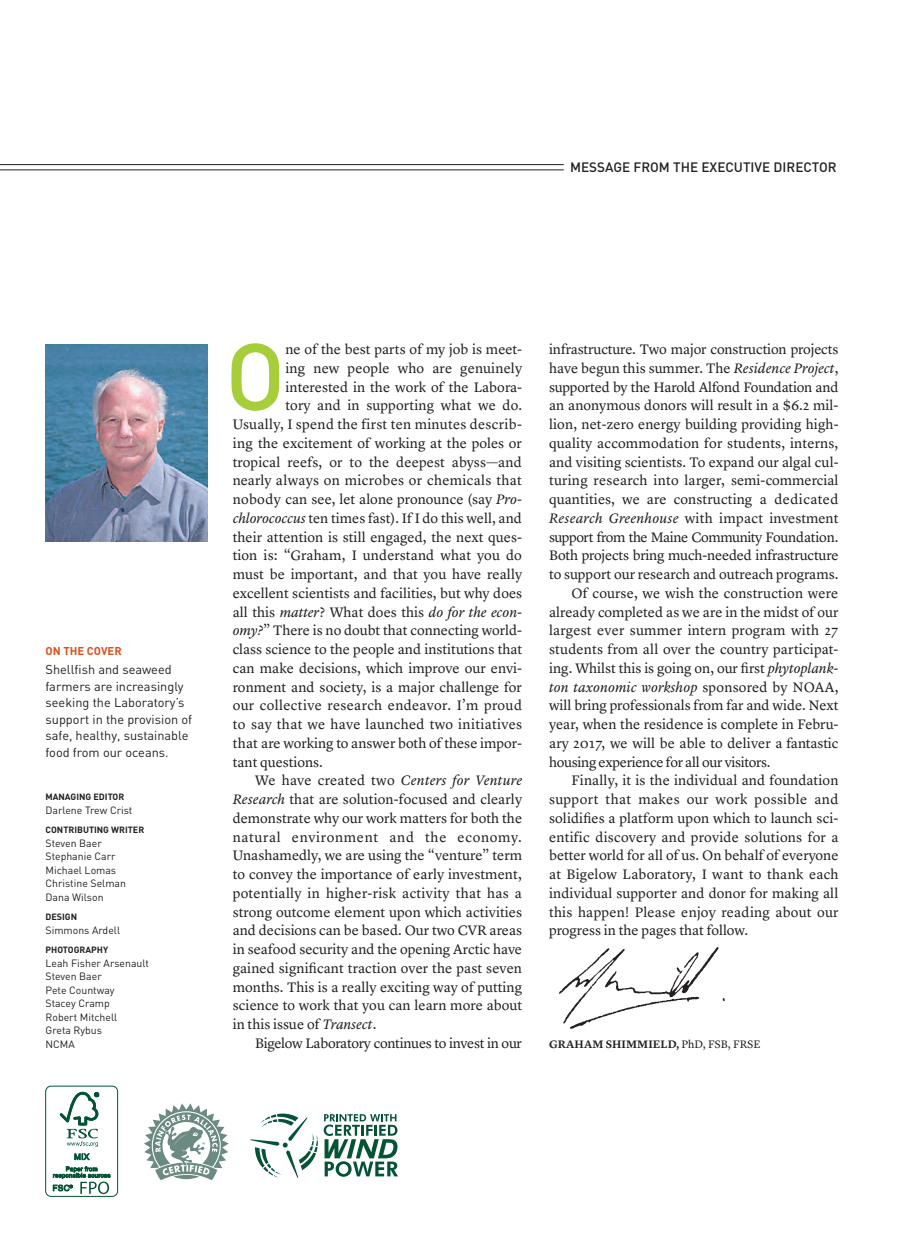
<style>
.page{position:relative;width:918px;height:1242px;background:#fff}
.page>*{position:absolute;margin:0;border:0;box-sizing:border-box;transform-origin:0 0}
.t1{font:93.3px "Din Medium A";color:#a6ce39}
.t2{font:14.25px "Lyon Text";letter-spacing:.005em;color:#231f20}
.t3{font:14.25px "Lyon Text";letter-spacing:.025em;color:#231f20}
.t4{font:14.25px "Lyon Text";letter-spacing:-.02em;color:#231f20}
.t5{font:italic 14.25px "Lyon Text";letter-spacing:.005em;color:#231f20}
.t6{font:14.25px "Lyon Text";letter-spacing:-.015em;color:#231f20}
.t7{font:14.25px "Lyon Text";letter-spacing:-.03em;color:#231f20}
.t8{font:14.25px "Lyon Text";letter-spacing:.05em;color:#231f20}
.t9{font:13.5px "Din Medium A";color:#231f20}
.t10{font:12.75px/16.5px "Din Regular A";color:#231f20}
.t11{font:600 11.25px "Lyon Text";letter-spacing:.015em;color:#231f20}
.t12{font:11.25px "Din Bold A";color:#da511d}
.t13{font:10.5px/13.5px "Din Regular A";color:#231f20}
.t14{font:9px "Din Bold A";color:#231f20}
.s1{font-style:italic}
.s2{font-style:normal}
.s3{font-weight:400}
</style>
<div class="page">
<img style="left:559px;top:947px;width:166px;height:82px">
<hr style="left:0;top:164px;width:564px;height:1px;background:#231f20">
<hr style="left:0;top:170px;width:564px;height:1px;background:#231f20">
<div style="left:45px;top:1086px;width:73px;height:111px;border:1px solid #045334;border-radius:5px"></div>
<svg style="left:60px;top:1092px;width:39px;height:55px"></svg>
<svg style="left:74px;top:1153px;width:16px;height:7px"></svg>
<svg style="left:53px;top:1166px;width:57px;height:28px"></svg>
<svg style="left:144px;top:1103px;width:85px;height:78px"></svg>
<svg style="left:250px;top:1114px;width:68px;height:64px"></svg>
<svg style="left:324px;top:1114px;width:74px;height:63px"></svg>
<img style="left:46px;top:345px;width:162px;height:197px">
<p class="t9" style="left:570px;top:159px;width:268px">MESSAGE FROM THE EXECUTIVE DIRECTOR</p>
<p class="t12" style="left:46px;top:643px;width:78px">ON THE COVER</p>
<p class="t10" style="left:46px;top:661px;width:148px">Shellfish and seaweed farmers are increasingly seeking the Laboratory’s support in the provision of safe, healthy, sustainable food from our oceans.</p>
<p class="t14" style="left:46px;top:791px;width:80px">MANAGING EDITOR</p>
<p class="t13" style="left:46px;top:803px;width:88px">Darlene Trew Crist</p>
<p class="t14" style="left:46px;top:824px;width:100px">CONTRIBUTING WRITER</p>
<p class="t13" style="left:46px;top:836px;width:82px">Steven Baer<br>Stephanie Carr<br>Michael Lomas<br>Christine Selman<br>Dana Wilson</p>
<p class="t14" style="left:46px;top:911px;width:33px">DESIGN</p>
<p class="t13" style="left:46px;top:923px;width:76px">Simmons Ardell</p>
<p class="t14" style="left:46px;top:944px;width:64px">PHOTOGRAPHY</p>
<p class="t13" style="left:46px;top:956px;width:105px">Leah Fisher Arsenault<br>Steven Baer<br>Pete Countway<br>Stacey Cramp<br>Robert Mitchell<br>Greta Rybus<br>NCMA</p>
<h1 class="t1" style="left:225px;top:317px;width:62px">O</h1>
<p class="t2" style="left:285px;top:338px;width:238px">ne of the best parts of my job is meet-</p>
<p class="t2" style="left:285px;top:357px;width:238px">ing new people who are genuinely</p>
<p class="t2" style="left:285px;top:376px;width:238px">interested in the work of the Labora-</p>
<p class="t2" style="left:285px;top:395px;width:238px">tory and in supporting what we do.</p>
<p class="t2" style="left:233px;top:413px;width:291px">Usually, I spend the first ten minutes describ-</p>
<p class="t2" style="left:233px;top:432px;width:291px">ing the excitement of working at the poles or</p>
<p class="t2" style="left:233px;top:451px;width:291px">tropical reefs, or to the deepest abyss—and</p>
<p class="t2" style="left:233px;top:470px;width:291px">nearly always on microbes or chemicals that</p>
<p class="t2" style="left:233px;top:488px;width:291px">nobody can see, let alone pronounce (say <span class="s1">Pro-</span></p>
<p class="t2" style="left:233px;top:507px;width:291px"><span class="s1">chlorococcus</span> ten times fast). If I do this well, and</p>
<p class="t2" style="left:233px;top:526px;width:291px">their attention is still engaged, the next ques-</p>
<p class="t2" style="left:233px;top:545px;width:291px">tion is: “Graham, I understand what you do</p>
<p class="t2" style="left:233px;top:563px;width:291px">must be important, and that you have really</p>
<p class="t2" style="left:233px;top:582px;width:291px">excellent scientists and facilities, but why does</p>
<p class="t2" style="left:233px;top:601px;width:291px">all this <span class="s1">matter</span>? What does this <span class="s1">do for the econ-</span></p>
<p class="t2" style="left:233px;top:620px;width:291px"><span class="s1">omy?</span>” There is no doubt that connecting world-</p>
<p class="t2" style="left:233px;top:638px;width:291px">class science to the people and institutions that</p>
<p class="t2" style="left:233px;top:657px;width:291px">can make decisions, which improve our envi-</p>
<p class="t2" style="left:233px;top:676px;width:291px">ronment and society, is a major challenge for</p>
<p class="t3" style="left:233px;top:695px;width:291px">our collective research endeavor. I’m proud</p>
<p class="t3" style="left:233px;top:713px;width:291px">to say that we have launched two initiatives</p>
<p class="t2" style="left:233px;top:732px;width:291px">that are working to answer both of these impor-</p>
<p class="t2" style="left:233px;top:751px;width:92px">tant questions.</p>
<p class="t5" style="left:255px;top:770px;width:268px"><span class="s2">We have created two</span> Centers for Venture</p>
<p class="t2" style="left:233px;top:788px;width:291px"><span class="s1">Research</span> that are solution-focused and clearly</p>
<p class="t2" style="left:233px;top:807px;width:291px">demonstrate why our work matters for both the</p>
<p class="t8" style="left:233px;top:826px;width:291px">natural environment and the economy.</p>
<p class="t2" style="left:233px;top:845px;width:291px">Unashamedly, we are using the “venture” term</p>
<p class="t2" style="left:233px;top:863px;width:291px">to convey the importance of early investment,</p>
<p class="t2" style="left:233px;top:882px;width:291px">potentially in higher-risk activity that has a</p>
<p class="t2" style="left:233px;top:901px;width:291px">strong outcome element upon which activities</p>
<p class="t2" style="left:233px;top:920px;width:291px">and decisions can be based. Our two CVR areas</p>
<p class="t2" style="left:233px;top:938px;width:291px">in seafood security and the opening Arctic have</p>
<p class="t2" style="left:233px;top:957px;width:291px">gained significant traction over the past seven</p>
<p class="t2" style="left:233px;top:976px;width:291px">months. This is a really exciting way of putting</p>
<p class="t2" style="left:233px;top:995px;width:291px">science to work that you can learn more about</p>
<p class="t2" style="left:233px;top:1013px;width:145px">in this issue of <span class="s1">Transect</span>.</p>
<p class="t4" style="left:255px;top:1032px;width:268px">Bigelow Laboratory continues to invest in our</p>
<p class="t2" style="left:549px;top:338px;width:291px">infrastructure. Two major construction projects</p>
<p class="t2" style="left:549px;top:357px;width:291px">have begun this summer. The <span class="s1">Residence Project</span>,</p>
<p class="t6" style="left:549px;top:376px;width:291px">supported by the Harold Alfond Foundation and</p>
<p class="t2" style="left:549px;top:395px;width:291px">an anonymous donors will result in a $6.2 mil-</p>
<p class="t2" style="left:549px;top:413px;width:291px">lion, net-zero energy building providing high-</p>
<p class="t2" style="left:549px;top:432px;width:291px">quality accommodation for students, interns,</p>
<p class="t2" style="left:549px;top:451px;width:291px">and visiting scientists. To expand our algal cul-</p>
<p class="t2" style="left:549px;top:470px;width:291px">turing research into larger, semi-commercial</p>
<p class="t2" style="left:549px;top:488px;width:291px">quantities, we are constructing a dedicated</p>
<p class="t2" style="left:549px;top:507px;width:291px"><span class="s1">Research Greenhouse</span> with impact investment</p>
<p class="t7" style="left:549px;top:526px;width:291px">support from the Maine Community Foundation.</p>
<p class="t2" style="left:549px;top:545px;width:291px">Both projects bring much-needed infrastructure</p>
<p class="t2" style="left:549px;top:564px;width:291px">to support our research and outreach programs.</p>
<p class="t2" style="left:572px;top:582px;width:268px">Of course, we wish the construction were</p>
<p class="t2" style="left:549px;top:601px;width:291px">already completed as we are in the midst of our</p>
<p class="t2" style="left:549px;top:620px;width:291px">largest ever summer intern program with 27</p>
<p class="t2" style="left:549px;top:639px;width:291px">students from all over the country participat-</p>
<p class="t2" style="left:549px;top:657px;width:291px">ing. Whilst this is going on, our first <span class="s1">phytoplank-</span></p>
<p class="t5" style="left:549px;top:676px;width:291px">ton taxonomic workshop <span class="s2">sponsored by NOAA,</span></p>
<p class="t2" style="left:549px;top:695px;width:291px">will bring professionals from far and wide. Next</p>
<p class="t2" style="left:549px;top:714px;width:291px">year, when the residence is complete in Febru-</p>
<p class="t2" style="left:549px;top:732px;width:291px">ary 2017, we will be able to deliver a fantastic</p>
<p class="t4" style="left:549px;top:751px;width:223px">housing experience for all our visitors.</p>
<p class="t2" style="left:572px;top:770px;width:268px">Finally, it is the individual and foundation</p>
<p class="t3" style="left:549px;top:789px;width:291px">support that makes our work possible and</p>
<p class="t2" style="left:549px;top:807px;width:291px">solidifies a platform upon which to launch sci-</p>
<p class="t2" style="left:549px;top:826px;width:291px">entific discovery and provide solutions for a</p>
<p class="t2" style="left:549px;top:845px;width:291px">better world for all of us. On behalf of everyone</p>
<p class="t2" style="left:549px;top:864px;width:291px">at Bigelow Laboratory, I want to thank each</p>
<p class="t2" style="left:549px;top:882px;width:291px">individual supporter and donor for making all</p>
<p class="t2" style="left:549px;top:901px;width:291px">this happen! Please enjoy reading about our</p>
<p class="t2" style="left:549px;top:920px;width:201px">progress in the pages that follow.</p>
<p class="t11" style="left:549px;top:1035px;width:213px">GRAHAM SHIMMIELD, <span class="s3">PhD, FSB, FRSE</span></p>
</div>
